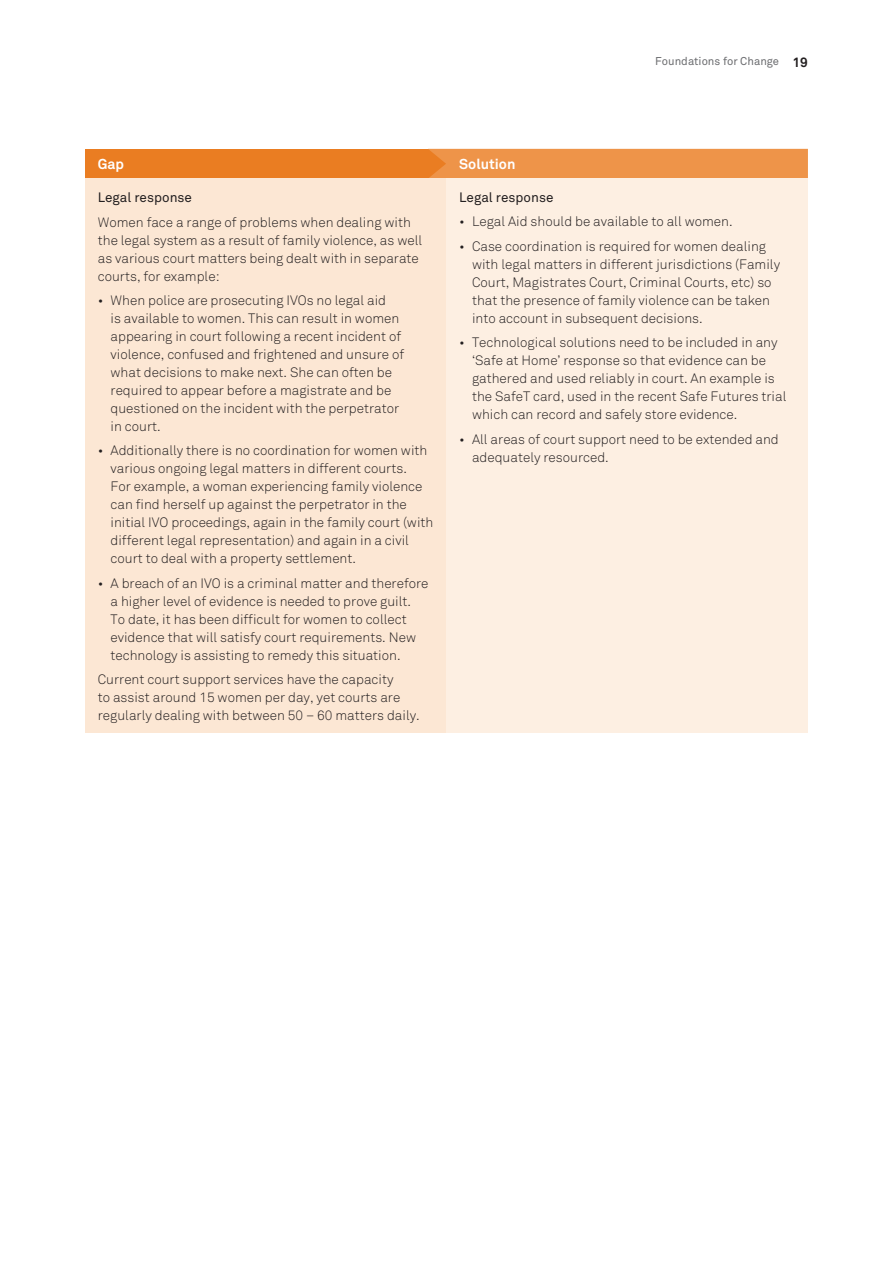
<style>
.page{position:relative;width:893px;height:1263px;background:#fff}
.page>*{position:absolute;margin:0;border:0;box-sizing:border-box;transform-origin:0 0}
.t1{font:700 14.25px "Akkurat";color:#fff}
.t2{font:300 13.5px/18px "Akkurat";color:#231f20}
.t3{font:13.5px "Akkurat";color:#231f20}
.t4{font:700 13.5px "Akkurat";color:#231f20}
.t5{font:11.25px "Akkurat";color:#6c6d70}
</style>
<div class="page">
<div style="left:85px;top:149px;width:363px;height:30px;background:#ea7d22"></div>
<div style="left:428px;top:149px;width:380px;height:30px;background:#ee9449"></div>
<div style="left:85px;top:179px;width:361px;height:554px;background:#fce7d4"></div>
<div style="left:446px;top:179px;width:362px;height:554px;background:#fdefe2"></div>
<p class="t5" style="left:655px;top:54px;width:125px">Foundations for Change</p>
<p class="t4" style="left:792px;top:54px;width:17px">19</p>
<p class="t1" style="left:98px;top:155px;width:28px">Gap</p>
<p class="t1" style="left:459px;top:155px;width:58px">Solution</p>
<p class="t3" style="left:98px;top:190px;width:96px">Legal response</p>
<p class="t2" style="left:98px;top:213px;width:326px">Women face a range of problems when dealing with the legal system as a result of family violence, as well as various court matters being dealt with in separate courts, for example:</p>
<p class="t2" style="left:111px;top:291px;width:295px;text-indent:-13px">• When police are prosecuting IVOs no legal aid<br>is available to women. This can result in women appearing in court following a recent incident of violence, confused and frightened and unsure of what decisions to make next. She can often be required to appear before a magistrate and be questioned on the incident with the perpetrator in court.</p>
<p class="t2" style="left:111px;top:442px;width:324px;text-indent:-13px">• Additionally there is no coordination for women with various ongoing legal matters in different courts.<br>For example, a woman experiencing family violence can find herself up against the perpetrator in the initial IVO proceedings, again in the family court (with different legal representation) and again in a civil court to deal with a property settlement.</p>
<p class="t2" style="left:111px;top:574px;width:320px;text-indent:-13px">• A breach of an IVO is a criminal matter and therefore a higher level of evidence is needed to prove guilt.<br>To date, it has been difficult for women to collect evidence that will satisfy court requirements. New technology is assisting to remedy this situation.</p>
<p class="t2" style="left:98px;top:671px;width:324px">Current court support services have the capacity<br>to assist around 15 women per day, yet courts are regularly dealing with between 50 – 60 matters daily.</p>
<p class="t3" style="left:459px;top:189px;width:96px">Legal response</p>
<p class="t2" style="left:459px;top:213px;width:275px">• Legal Aid should be available to all women.</p>
<p class="t2" style="left:472px;top:237px;width:310px;text-indent:-13px">• Case coordination is required for women dealing with legal matters in different jurisdictions (Family Court, Magistrates Court, Criminal Courts, etc) so that the presence of family violence can be taken into account in subsequent decisions.</p>
<p class="t2" style="left:472px;top:334px;width:316px;text-indent:-13px">• Technological solutions need to be included in any ‘Safe at Home’ response so that evidence can be gathered and used reliably in court. An example is the SafeT card, used in the recent Safe Futures trial which can record and safely store evidence.</p>
<p class="t2" style="left:472px;top:430px;width:308px;text-indent:-13px">• All areas of court support need to be extended and adequately resourced.</p>
</div>
